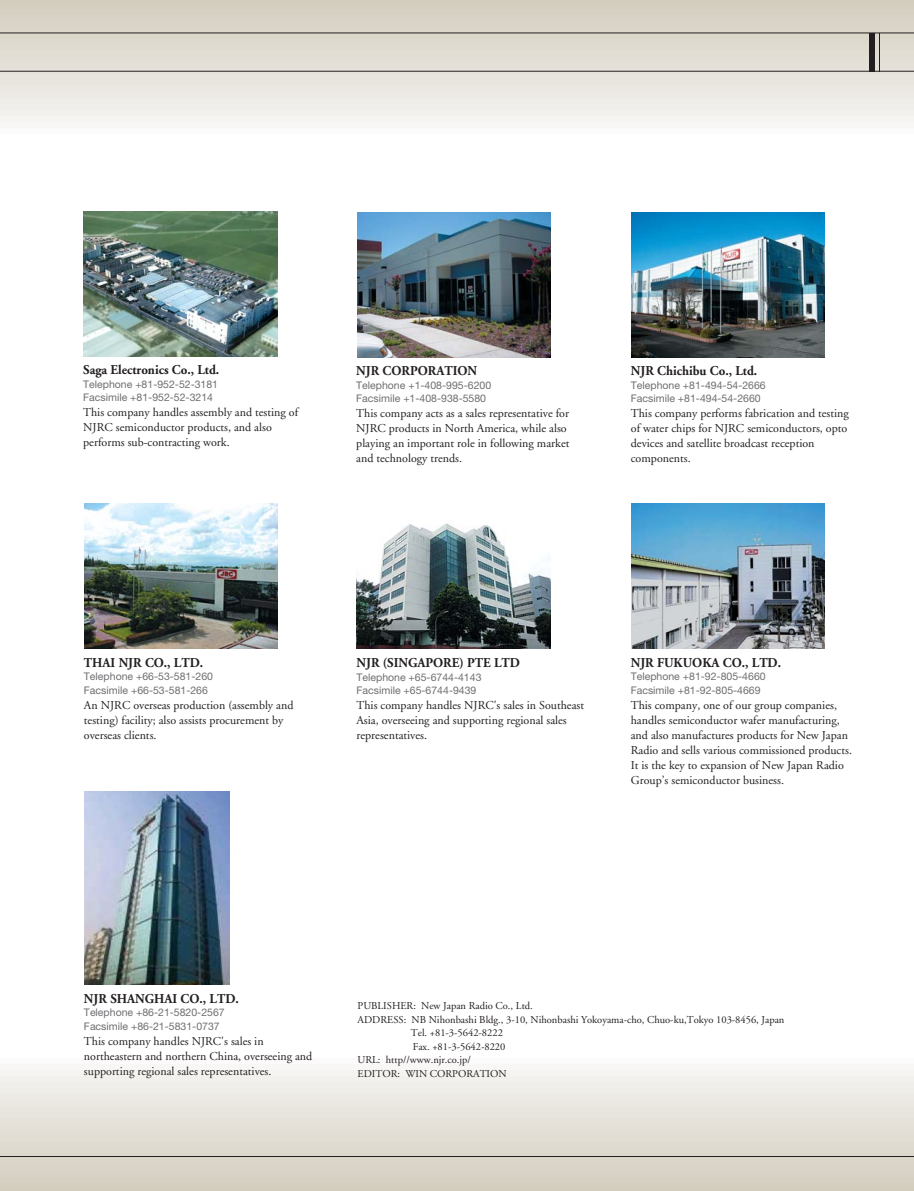
<style>
.page{position:relative;width:914px;height:1191px;background:#fff}
.page>*{position:absolute;margin:0;border:0;box-sizing:border-box;transform-origin:0 0}
.t1{font:700 13.5px "Adobe Garamond";color:#231f20;scale:.95 1}
.t2{font:12px/15px "Adobe Garamond";color:#231f20}
.t3{font:10.5px/13.5px "Helvetica Neue";color:#6d6e70}
.t4{font:10.5px "Adobe Garamond";color:#231f20}
</style>
<div class="page">
<svg style="left:0;top:0;width:914px;height:122px;background:#e1ded6"></svg>
<div style="left:0;top:1055px;width:914px;height:135px;background:linear-gradient(to bottom,#fbfaf9,#d2ccbc)"></div>
<hr style="left:0;top:1155px;width:914px;height:1px;background:#231f20">
<div style="left:0;top:33px;width:914px;height:38px;background:#e1ddd2"></div>
<div style="left:869px;top:33px;width:5px;height:38px;background:#231f20"></div>
<hr style="left:878px;top:33px;width:1px;height:38px;background:#231f20">
<img style="left:631px;top:212px;width:194px;height:145px">
<img style="left:84px;top:211px;width:193px;height:145px">
<img style="left:357px;top:212px;width:193px;height:145px">
<img style="left:84px;top:503px;width:193px;height:145px">
<img style="left:631px;top:503px;width:194px;height:145px">
<img style="left:357px;top:523px;width:193px;height:125px">
<img style="left:84px;top:791px;width:145px;height:193px">
<p class="t1" style="left:83px;top:364px;width:145px">Saga Electronics Co., Ltd.</p>
<p class="t3" style="left:83px;top:378px;width:136px">Telephone +81-952-52-3181<br>Facsimile +81-952-52-3214</p>
<p class="t2" style="left:83px;top:406px;width:216px">This company handles assembly and testing of<br>NJRC semiconductor products, and also performs sub-contracting work.</p>
<p class="t1" style="left:356px;top:365px;width:129px">NJR CORPORATION</p>
<p class="t3" style="left:356px;top:379px;width:136px">Telephone +1-408-995-6200<br>Facsimile +1-408-938-5580</p>
<p class="t2" style="left:356px;top:407px;width:215px">This company acts as a sales representative for NJRC products in North America, while also playing an important role in following market and technology trends.</p>
<p class="t1" style="left:631px;top:365px;width:135px">NJR Chichibu Co., Ltd.</p>
<p class="t3" style="left:631px;top:379px;width:136px">Telephone +81-494-54-2666<br>Facsimile +81-494-54-2660</p>
<p class="t2" style="left:631px;top:407px;width:219px">This company performs fabrication and testing of water chips for NJRC semiconductors, opto devices and satellite broadcast reception components.</p>
<p class="t1" style="left:84px;top:657px;width:127px">THAI NJR CO., LTD.</p>
<p class="t3" style="left:84px;top:670px;width:131px">Telephone +66-53-581-260<br>Facsimile +66-53-581-266</p>
<p class="t2" style="left:84px;top:698px;width:211px">An NJRC overseas production (assembly and testing) facility; also assists procurement by overseas clients.</p>
<p class="t1" style="left:356px;top:657px;width:174px">NJR (SINGAPORE) PTE LTD</p>
<p class="t3" style="left:356px;top:671px;width:126px">Telephone +65-6744-4143<br>Facsimile +65-6744-9439</p>
<p class="t2" style="left:356px;top:698px;width:229px">This company handles NJRC's sales in Southeast<br>Asia, overseeing and supporting regional sales representatives.</p>
<p class="t1" style="left:631px;top:656px;width:160px">NJR FUKUOKA CO., LTD.</p>
<p class="t3" style="left:631px;top:670px;width:136px">Telephone +81-92-805-4660<br>Facsimile +81-92-805-4669</p>
<p class="t2" style="left:631px;top:698px;width:223px">This company, one of our group companies, handles semiconductor wafer manufacturing, and also manufactures products for New Japan Radio and sells various commissioned products.<br>It is the key to expansion of New Japan Radio Group’s semiconductor business.</p>
<p class="t1" style="left:84px;top:992px;width:164px">NJR SHANGHAI CO., LTD.</p>
<p class="t3" style="left:84px;top:1006px;width:142px">Telephone +86-21-5820-2567<br>Facsimile +86-21-5831-0737</p>
<p class="t2" style="left:84px;top:1034px;width:230px">This company handles NJRC's sales in northeastern and northern China, overseeing and supporting regional sales representatives.</p>
<p class="t4" style="left:357px;top:1001px;width:177px">PUBLISHER: New Japan Radio Co., Ltd.</p>
<p class="t4" style="left:357px;top:1014px;width:428px">ADDRESS: NB Nihonbashi Bldg., 3-10, Nihonbashi Yokoyama-cho, Chuo-ku,Tokyo 103-8456, Japan</p>
<p class="t4" style="left:411px;top:1028px;width:94px">Tel. +81-3-5642-8222</p>
<p class="t4" style="left:413px;top:1041px;width:94px">Fax. +81-3-5642-8220</p>
<p class="t4" style="left:357px;top:1055px;width:115px">URL: http//www.njr.co.jp/</p>
<p class="t4" style="left:357px;top:1068px;width:151px">EDITOR: WIN CORPORATION</p>
</div>
